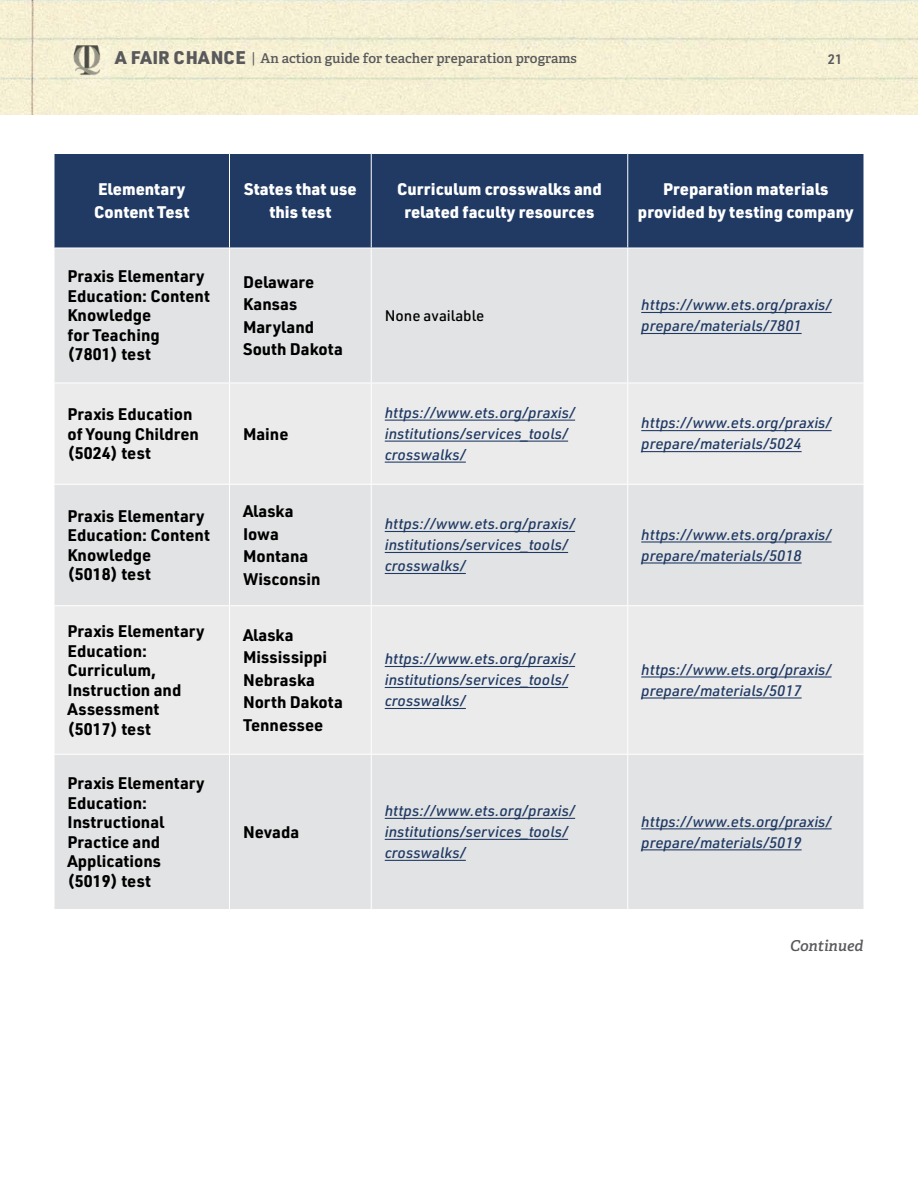
<style>
.page{position:relative;width:918px;height:1188px;background:#fff}
.page>*{position:absolute;margin:0;border:0;box-sizing:border-box;transform-origin:0 0}
.table_-_topic_areas{font:700 16.5px/19.5px "URWDIN";color:#000}
.table_-_header__smal{font:900 16.5px/22.5px "URWDIN";color:#fff;text-align:center}
.table_-_states{font:700 16.5px "URWDIN";color:#000}
.table_-_body__less_s{font:italic 500 15px/21px "URWDIN";color:#203a64}
.table_-_body__less_s-2{font:500 15px "URWDIN";color:#000}
.t1{font:italic 15px "Adelle PE Sb";color:#59595c}
.t2{font:13.5px "Adelle PE Sb";color:#59595c}
.t3{font:600 13.5px "URWDIN";color:#59595c}
.s1{font-family:"URWDIN";font-weight:900;font-size:18px}
.s2{font-family:"URWDIN";font-size:15px}
</style>
<div class="page">
<img style="left:0;top:0;width:918px;height:114px">
<img style="left:74px;top:45px;width:37px;height:41px">
<div style="left:55px;top:154px;width:809px;height:94px;background:#203a64"></div>
<div style="left:55px;top:249px;width:809px;height:660px;background:#e2e3e4"></div>
<svg style="left:55px;top:384px;width:809px;height:370px;background:#e7e8e8"></svg>
<hr style="left:229px;top:154px;width:1px;height:94px;background:#fff">
<hr style="left:371px;top:154px;width:1px;height:94px;background:#fff">
<hr style="left:627px;top:154px;width:1px;height:94px;background:#fff">
<hr style="left:229px;top:248px;width:1px;height:135px;background:#fff">
<hr style="left:371px;top:248px;width:1px;height:135px;background:#fff">
<hr style="left:627px;top:248px;width:1px;height:135px;background:#fff">
<hr style="left:54px;top:383px;width:176px;height:1px;background:#fff">
<hr style="left:230px;top:383px;width:141px;height:1px;background:#fff">
<hr style="left:371px;top:383px;width:257px;height:1px;background:#fff">
<hr style="left:628px;top:383px;width:236px;height:1px;background:#fff">
<hr style="left:229px;top:383px;width:1px;height:101px;background:#fff">
<hr style="left:371px;top:383px;width:1px;height:101px;background:#fff">
<hr style="left:627px;top:383px;width:1px;height:101px;background:#fff">
<hr style="left:229px;top:606px;width:1px;height:148px;background:#fff">
<hr style="left:371px;top:606px;width:1px;height:148px;background:#fff">
<hr style="left:627px;top:606px;width:1px;height:148px;background:#fff">
<hr style="left:54px;top:484px;width:176px;height:1px;background:#fff">
<hr style="left:230px;top:484px;width:141px;height:1px;background:#fff">
<hr style="left:371px;top:484px;width:257px;height:1px;background:#fff">
<hr style="left:628px;top:484px;width:236px;height:1px;background:#fff">
<hr style="left:229px;top:485px;width:1px;height:120px;background:#fff">
<hr style="left:371px;top:485px;width:1px;height:120px;background:#fff">
<hr style="left:627px;top:485px;width:1px;height:120px;background:#fff">
<hr style="left:54px;top:605px;width:176px;height:1px;background:#fff">
<hr style="left:230px;top:605px;width:141px;height:1px;background:#fff">
<hr style="left:371px;top:605px;width:257px;height:1px;background:#fff">
<hr style="left:628px;top:605px;width:236px;height:1px;background:#fff">
<hr style="left:54px;top:754px;width:176px;height:1px;background:#fff">
<hr style="left:230px;top:754px;width:141px;height:1px;background:#fff">
<hr style="left:371px;top:754px;width:257px;height:1px;background:#fff">
<hr style="left:628px;top:754px;width:236px;height:1px;background:#fff">
<hr style="left:229px;top:755px;width:1px;height:154px;background:#fff">
<hr style="left:371px;top:755px;width:1px;height:154px;background:#fff">
<hr style="left:627px;top:755px;width:1px;height:154px;background:#fff">
<hr style="left:641px;top:312px;width:191px;height:1px;background:#203a64">
<hr style="left:641px;top:333px;width:161px;height:1px;background:#203a64">
<hr style="left:385px;top:420px;width:190px;height:1px;background:#203a64">
<hr style="left:385px;top:441px;width:183px;height:1px;background:#203a64">
<hr style="left:385px;top:462px;width:81px;height:1px;background:#203a64">
<hr style="left:641px;top:430px;width:191px;height:1px;background:#203a64">
<hr style="left:641px;top:451px;width:161px;height:1px;background:#203a64">
<hr style="left:385px;top:531px;width:190px;height:1px;background:#203a64">
<hr style="left:385px;top:552px;width:183px;height:1px;background:#203a64">
<hr style="left:385px;top:573px;width:81px;height:1px;background:#203a64">
<hr style="left:641px;top:541px;width:191px;height:2px;background:#203a64">
<hr style="left:641px;top:562px;width:161px;height:2px;background:#203a64">
<hr style="left:385px;top:666px;width:190px;height:1px;background:#203a64">
<hr style="left:385px;top:687px;width:183px;height:1px;background:#203a64">
<hr style="left:385px;top:708px;width:81px;height:1px;background:#203a64">
<hr style="left:641px;top:676px;width:191px;height:2px;background:#203a64">
<hr style="left:641px;top:697px;width:161px;height:2px;background:#203a64">
<hr style="left:385px;top:818px;width:190px;height:1px;background:#203a64">
<hr style="left:385px;top:839px;width:183px;height:1px;background:#203a64">
<hr style="left:385px;top:860px;width:81px;height:1px;background:#203a64">
<hr style="left:641px;top:828px;width:191px;height:1px;background:#203a64">
<hr style="left:641px;top:849px;width:161px;height:1px;background:#203a64">
<p class="t2" style="left:115px;top:48px;width:463px"><span class="s1">A FAIR CHANCE</span> <span class="s2">|</span> An action guide for teacher preparation programs</p>
<p class="t3" style="left:828px;top:50px;width:16px">21</p>
<p class="table_-_header__smal" style="left:94px;top:177px;width:97px;text-align:left">Elementary<br>Content Test</p>
<p class="table_-_header__smal" style="left:244px;top:177px;width:114px">States that use this test</p>
<p class="table_-_header__smal" style="left:397px;top:177px;width:206px">Curriculum crosswalks and related faculty resources</p>
<p class="table_-_header__smal" style="left:638px;top:177px;width:217px">Preparation materials provided by testing company</p>
<p class="table_-_topic_areas" style="left:68px;top:266px;width:144px">Praxis Elementary<br>Education: Content<br>Knowledge<br>for Teaching (7801) test</p>
<p class="table_-_states" style="left:243px;top:270px;width:73px">Delaware</p>
<p class="table_-_states" style="left:243px;top:293px;width:56px">Kansas</p>
<p class="table_-_states" style="left:243px;top:315px;width:73px">Maryland</p>
<p class="table_-_states" style="left:243px;top:338px;width:101px">South Dakota</p>
<p class="table_-_topic_areas" style="left:68px;top:404px;width:133px">Praxis Education of Young Children (5024) test</p>
<p class="table_-_states" style="left:243px;top:422px;width:47px">Maine</p>
<p class="table_-_topic_areas" style="left:68px;top:505px;width:144px">Praxis Elementary<br>Education: Content<br>Knowledge<br>(5018) test</p>
<p class="table_-_states" style="left:243px;top:500px;width:52px">Alaska</p>
<p class="table_-_states" style="left:243px;top:522px;width:38px">Iowa</p>
<p class="table_-_states" style="left:243px;top:545px;width:67px">Montana</p>
<p class="table_-_states" style="left:243px;top:567px;width:79px">Wisconsin</p>
<p class="table_-_topic_areas" style="left:68px;top:621px;width:139px">Praxis Elementary<br>Education:<br>Curriculum,<br>Instruction and<br>Assessment (5017) test</p>
<p class="table_-_states" style="left:243px;top:624px;width:52px">Alaska</p>
<p class="table_-_states" style="left:243px;top:646px;width:86px">Mississippi</p>
<p class="table_-_states" style="left:243px;top:669px;width:74px">Nebraska</p>
<p class="table_-_states" style="left:243px;top:691px;width:101px">North Dakota</p>
<p class="table_-_states" style="left:243px;top:714px;width:82px">Tennessee</p>
<p class="table_-_topic_areas" style="left:68px;top:773px;width:139px">Praxis Elementary<br>Education:<br>Instructional<br>Practice and<br>Applications (5019) test</p>
<p class="table_-_states" style="left:243px;top:821px;width:58px">Nevada</p>
<p class="table_-_body__less_s-2" style="left:385px;top:305px;width:101px">None available</p>
<p class="table_-_body__less_s" style="left:641px;top:294px;width:192px">https://www.ets.org/praxis/ prepare/materials/7801</p>
<p class="table_-_body__less_s" style="left:385px;top:402px;width:192px">https://www.ets.org/praxis/ institutions/services_tools/ crosswalks/</p>
<p class="table_-_body__less_s" style="left:641px;top:412px;width:192px">https://www.ets.org/praxis/ prepare/materials/5024</p>
<p class="table_-_body__less_s" style="left:385px;top:513px;width:192px">https://www.ets.org/praxis/ institutions/services_tools/ crosswalks/</p>
<p class="table_-_body__less_s" style="left:641px;top:523px;width:192px">https://www.ets.org/praxis/ prepare/materials/5018</p>
<p class="table_-_body__less_s" style="left:385px;top:648px;width:192px">https://www.ets.org/praxis/ institutions/services_tools/ crosswalks/</p>
<p class="table_-_body__less_s" style="left:641px;top:658px;width:192px">https://www.ets.org/praxis/ prepare/materials/5017</p>
<p class="table_-_body__less_s" style="left:385px;top:800px;width:192px">https://www.ets.org/praxis/ institutions/services_tools/ crosswalks/</p>
<p class="table_-_body__less_s" style="left:641px;top:810px;width:192px">https://www.ets.org/praxis/ prepare/materials/5019</p>
<p class="t1" style="left:790px;top:935px;width:75px">Continued</p>
</div>
